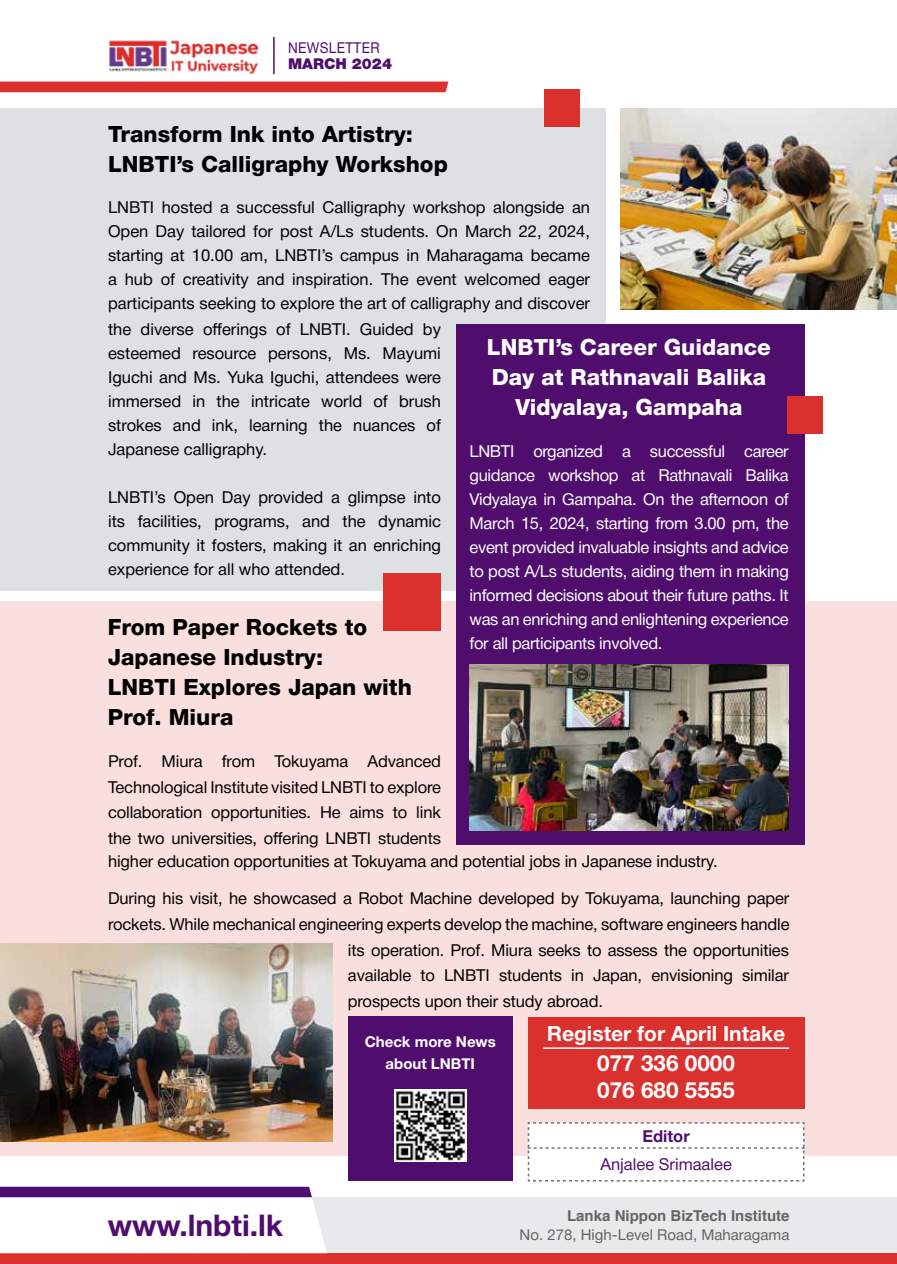
<style>
.page{position:relative;width:897px;height:1264px;background:#fff}
.page>*{position:absolute;margin:0;border:0;box-sizing:border-box;transform-origin:0 0}
.t1{font:700 30px "Helvetica Neue";color:#4f0e6d}
.t2{font:800 22.5px/30px "Helvetica Neue";color:#000}
.t3{font:800 22.5px/30px "Helvetica Neue";color:#fff;text-align:center}
.t4{font:700 22.5px/27px "Helvetica Neue";color:#fff}
.t5{font:700 21px "Helvetica Neue";color:#fff}
.t6{font:16.5px/24.2px "Helvetica Neue";color:#000;text-align:justify}
.t7{font:16.5px/24px "Helvetica Neue";letter-spacing:-.02em;color:#fff;text-align:justify}
.t8{font:16.5px "Helvetica Neue";color:#4f0e6d}
.t9{font:700 16.5px "Helvetica Neue";color:#4f0e6d}
.t10{font:15px "Helvetica Neue";color:#646361}
.t11{font:700 15px "Helvetica";color:#646462}
.t12{font:700 15px/22.5px "Helvetica Neue";color:#fff;text-align:center}
.t13{font:15px "Helvetica Neue";letter-spacing:.03em;color:#4f0e6d;scale:.9 1}
.t14{font:900 15px "Helvetica Neue";color:#4f0e6d}
</style>
<div class="page">
<div style="left:0;top:602px;width:896px;height:554px;background:#f9e0df"></div>
<div style="left:0;top:108px;width:605px;height:483px;background:#dde1e3"></div>
<img style="left:620px;top:108px;width:276px;height:201px">
<div style="left:456px;top:324px;width:348px;height:521px;background:#4f0e6d"></div>
<img style="left:469px;top:664px;width:319px;height:167px">
<div style="left:786px;top:396px;width:36px;height:38px;background:#da312e"></div>
<img style="left:0;top:944px;width:333px;height:197px">
<div style="left:0;top:1197px;width:896px;height:56px;background:#e7eaeb"></div>
<div style="left:0;top:1253px;width:896px;height:11px;background:#da312e"></div>
<svg style="left:0;top:1186px;width:327px;height:67px;background:#e4dae8"></svg>
<svg style="left:0;top:81px;width:448px;height:11px;background:#db3b38"></svg>
<img style="left:109px;top:40px;width:150px;height:34px">
<hr style="left:273px;top:37px;width:1px;height:37px;background:#4f0e6d">
<div style="left:527px;top:1016px;width:277px;height:92px;background:#da312e"></div>
<div style="left:348px;top:1016px;width:164px;height:164px;background:#4f0e6d"></div>
<hr style="left:543px;top:1047px;width:246px;height:2px;background:#fff">
<svg style="left:527px;top:1122px;width:278px;height:60px"></svg>
<img style="left:394px;top:1089px;width:72px;height:72px">
<div style="left:383px;top:573px;width:58px;height:58px;background:#da312e"></div>
<div style="left:544px;top:89px;width:35px;height:38px;background:#da312e"></div>
<p class="t13" style="left:288px;top:37px;width:103px">NEWSLETTER</p>
<p class="t14" style="left:288px;top:52px;width:105px">MARCH 2024</p>
<h2 class="t2" style="left:108px;top:119px;width:341px">Transform Ink into Artistry:<br>LNBTI’s Calligraphy Workshop</h2>
<p class="t6" style="left:108px;top:196px;width:483px;text-align:left">LNBTI hosted a successful Calligraphy workshop alongside an Open Day tailored for post A/Ls students. On March 22, 2024, starting at 10.00 am, LNBTI’s campus in Maharagama became a hub of creativity and inspiration. The event welcomed eager participants seeking to explore the art of calligraphy and discover the diverse offerings of LNBTI. Guided by<br>esteemed resource persons, Ms. Mayumi<br>Iguchi and Ms. Yuka Iguchi, attendees were<br>immersed in the intricate world of brush<br>strokes and ink, learning the nuances of<br>Japanese calligraphy.</p>
<p class="t6" style="left:108px;top:486px;width:334px">LNBTI’s Open Day provided a glimpse into its facilities, programs, and the dynamic community it fosters, making it an enriching experience for all who attended.</p>
<h2 class="t3" style="left:487px;top:333px;width:285px">LNBTI’s Career Guidance<br>Day at Rathnavali Balika<br>Vidyalaya, Gampaha</h2>
<p class="t7" style="left:469px;top:440px;width:321px">LNBTI organized a successful career guidance workshop at Rathnavali Balika Vidyalaya in Gampaha. On the afternoon of March 15, 2024, starting from 3.00 pm, the event provided invaluable insights and advice to post A/Ls students, aiding them in making informed decisions about their future paths. It was an enriching and enlightening experience for all participants involved.</p>
<h2 class="t2" style="left:108px;top:613px;width:305px">From Paper Rockets to<br>Japanese Industry:<br>LNBTI Explores Japan with<br>Prof. Miura</h2>
<p class="t6" style="left:108px;top:749px;width:334px;line-height:25.5px">Prof. Miura from Tokuyama Advanced Technological Institute visited LNBTI to explore collaboration opportunities. He aims to link the two universities, offering LNBTI students</p>
<p class="t6" style="left:108px;top:850px;width:611px">higher education opportunities at Tokuyama and potential jobs in Japanese industry.</p>
<p class="t6" style="left:108px;top:886px;width:683px;line-height:25.5px">During his visit, he showcased a Robot Machine developed by Tokuyama, launching paper rockets. While mechanical engineering experts develop the machine, software engineers handle</p>
<p class="t6" style="left:348px;top:938px;width:442px;line-height:25.5px">its operation. Prof. Miura seeks to assess the opportunities available to LNBTI students in Japan, envisioning similar prospects upon their study abroad.</p>
<h1 class="t1" style="left:108px;top:1201px;width:177px">www.lnbti.lk</h1>
<p class="t12" style="left:365px;top:1030px;width:133px">Check more News about LNBTI</p>
<p class="t5" style="left:547px;top:1016px;width:240px">Register for April Intake</p>
<h2 class="t4" style="left:597px;top:1050px;width:139px">077 336 0000<br>076 680 5555</h2>
<p class="t9" style="left:642px;top:1122px;width:49px">Editor</p>
<p class="t8" style="left:600px;top:1152px;width:133px">Anjalee Srimaalee</p>
<p class="t11" style="left:567px;top:1204px;width:224px">Lanka Nippon BizTech Institute</p>
<p class="t10" style="left:519px;top:1224px;width:271px">No. 278, High-Level Road, Maharagama</p>
</div>
